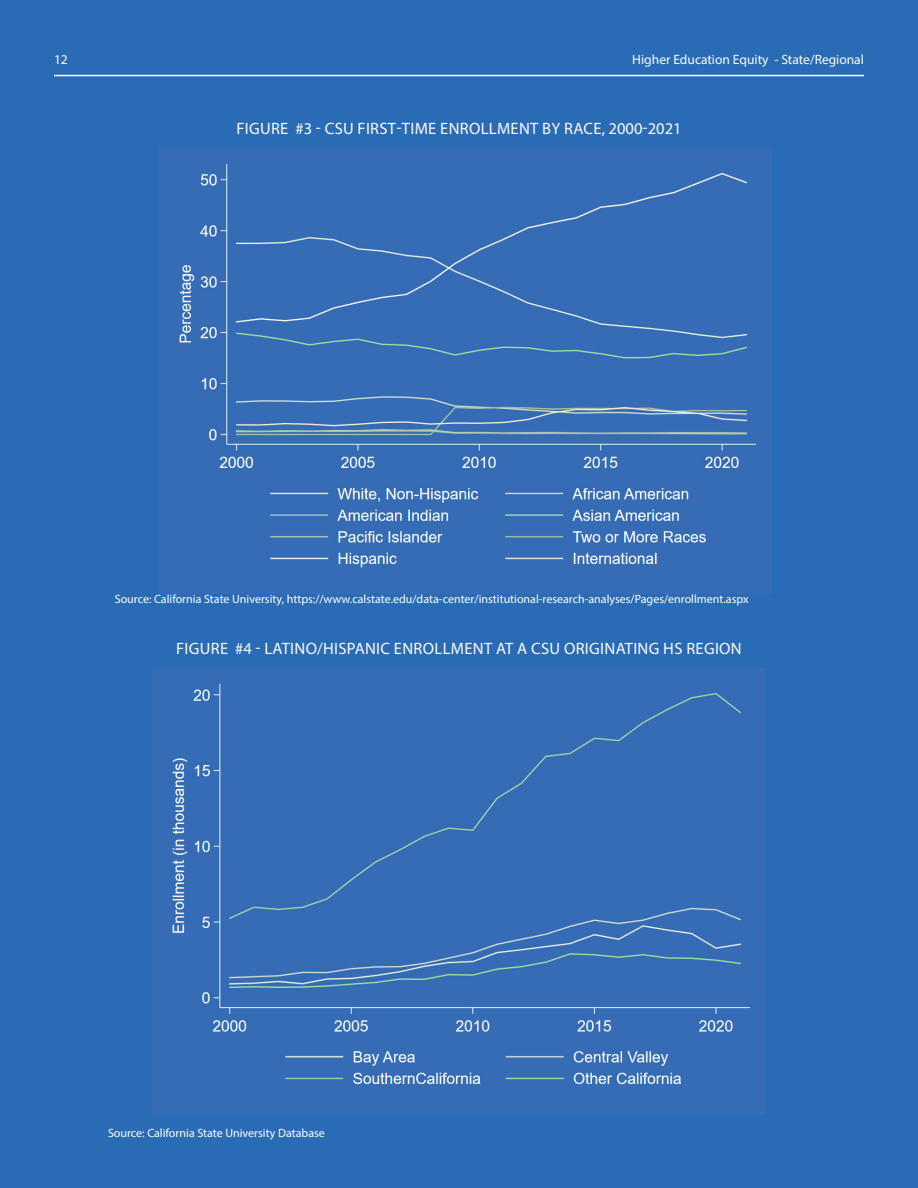
<style>
.page{position:relative;width:918px;height:1188px;background:#296cb5}
.page>*{position:absolute;margin:0;border:0;box-sizing:border-box;transform-origin:0 0}
.Infographic_Heading{font:16.5px "Myriad Pro";letter-spacing:.02em;color:#fbfbfa}
.t1{font:13.5px "Myriad Pro";color:#fbfbfa}
.Endnote{font:12px "Myriad Pro";color:#fff}
</style>
<div class="page">
<hr style="left:54px;top:75px;width:810px;height:1px;background:#f9fafa">
<div style="left:160px;top:148px;width:612px;height:446px;background:#366cb6"></div>
<div style="left:153px;top:668px;width:612px;height:445px;background:#366cb6"></div>
<p class="t1" style="left:54px;top:51px;width:15px">12</p>
<p class="t1" style="left:632px;top:51px;width:233px">Higher Education Equity - State/Regional</p>
<p class="Infographic_Heading" style="left:236px;top:118px;width:447px">FIGURE #3 - CSU FIRST-TIME ENROLLMENT BY RACE, 2000-2021</p>
<p class="Endnote" style="left:115px;top:592px;width:635px">Source: California State University, https://www.calstate.edu/data-center/institutional-research-analyses/Pages/enrollment.aspx</p>
<p class="Infographic_Heading" style="left:176px;top:638px;width:567px">FIGURE #4 - LATINO/HISPANIC ENROLLMENT AT A CSU ORIGINATING HS REGION</p>
<p class="Endnote" style="left:108px;top:1125px;width:218px">Source: California State University Database</p>
</div>
